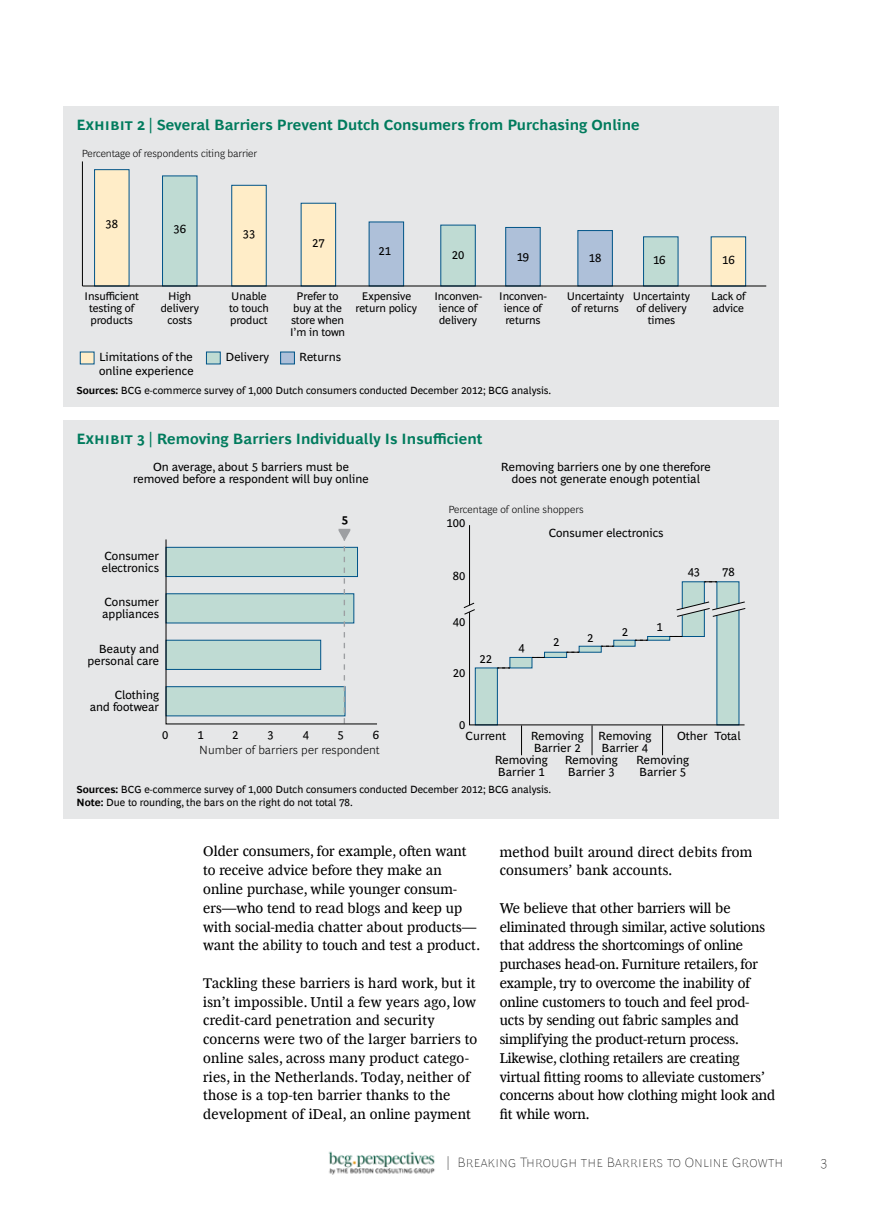
<style>
.page{position:relative;width:893px;height:1212px;background:#fff}
.page>*{position:absolute;margin:0;border:0;box-sizing:border-box;transform-origin:0 0}
.t1{font:700 15px "Henderson BCG Sans";letter-spacing:.005em;color:#007b5d}
.t2{font:14.25px/18.8px "Henderson BCG Serif";letter-spacing:-.005em;color:#000}
.t3{font:14.25px/18.8px "Henderson BCG Serif";letter-spacing:.015em;color:#000}
.t4{font:100 13.5px "Henderson BCG Sans";letter-spacing:.01em;color:#000}
.t5{font:12px/12px "Henderson BCG Sans";color:#000}
.t6{font:300 12px "Henderson BCG Sans";color:#000}
.t7{font:700 12px "Henderson BCG Sans";color:#000}
.t8{font:11.25px/12px "Henderson BCG Sans";letter-spacing:-.01em;color:#000;text-align:center}
.t9{font:10.5px/12.8px "Henderson BCG Sans";color:#000}
.t10{font:300 10.5px "Henderson BCG Sans";letter-spacing:-.01em;color:#000}
.s1{font-weight:700}
</style>
<div class="page">
<img style="left:328px;top:1151px;width:107px;height:24px">
<div style="left:64px;top:106px;width:715px;height:300px;background:#e6e7e8"></div>
<div style="left:94px;top:169px;width:36px;height:117px;background:#ffedc8;border:1px solid #005488"></div>
<div style="left:231px;top:185px;width:36px;height:101px;background:#ffedc8;border:1px solid #005488"></div>
<div style="left:301px;top:203px;width:35px;height:83px;background:#ffedc8;border:1px solid #005488"></div>
<div style="left:711px;top:236px;width:35px;height:50px;background:#ffedc8;border:1px solid #005488"></div>
<div style="left:80px;top:352px;width:14px;height:12px;background:#ffedc8;border:1px solid #005488"></div>
<div style="left:162px;top:175px;width:35px;height:111px;background:#bfdbd3;border:1px solid #005488"></div>
<div style="left:440px;top:225px;width:36px;height:61px;background:#bfdbd3;border:1px solid #005488"></div>
<div style="left:643px;top:236px;width:35px;height:50px;background:#bfdbd3;border:1px solid #005488"></div>
<div style="left:206px;top:352px;width:15px;height:12px;background:#bfdbd3;border:1px solid #005488"></div>
<div style="left:369px;top:221px;width:35px;height:65px;background:#aec0d9;border:1px solid #005488"></div>
<div style="left:505px;top:227px;width:36px;height:59px;background:#aec0d9;border:1px solid #005488"></div>
<div style="left:577px;top:230px;width:36px;height:56px;background:#aec0d9;border:1px solid #005488"></div>
<div style="left:280px;top:352px;width:15px;height:12px;background:#aec0d9;border:1px solid #005488"></div>
<hr style="left:82px;top:286px;width:684px;height:1px;background:#000">
<hr style="left:82px;top:161px;width:1px;height:125px;background:#000">
<div style="left:64px;top:420px;width:715px;height:399px;background:#e6e7e8"></div>
<svg style="left:469px;top:525px;width:276px;height:201px"></svg>
<svg style="left:165px;top:528px;width:212px;height:197px"></svg>
<svg style="left:704px;top:581px;width:13px;height:1px"></svg>
<svg style="left:670px;top:636px;width:12px;height:1px"></svg>
<svg style="left:635px;top:640px;width:13px;height:1px"></svg>
<svg style="left:601px;top:646px;width:13px;height:1px"></svg>
<svg style="left:567px;top:652px;width:12px;height:1px"></svg>
<svg style="left:532px;top:657px;width:12px;height:1px"></svg>
<svg style="left:497px;top:667px;width:13px;height:1px"></svg>
<svg style="left:463px;top:602px;width:13px;height:13px"></svg>
<svg style="left:670px;top:601px;width:76px;height:16px"></svg>
<hr style="left:521px;top:725px;width:1px;height:30px;background:#000">
<hr style="left:592px;top:725px;width:1px;height:30px;background:#000">
<hr style="left:662px;top:725px;width:1px;height:30px;background:#000">
<p class="t1" style="left:77px;top:114px;width:565px">Exhibit 2 | Several Barriers Prevent Dutch Consumers from Purchasing Online</p>
<p class="t10" style="left:82px;top:146px;width:177px">Percentage of respondents citing barrier</p>
<p class="t5" style="left:106px;top:217px;width:14px">38</p>
<p class="t5" style="left:174px;top:222px;width:14px">36</p>
<p class="t5" style="left:243px;top:227px;width:14px">33</p>
<p class="t5" style="left:312px;top:235px;width:14px">27</p>
<p class="t5" style="left:379px;top:244px;width:14px">21</p>
<p class="t5" style="left:452px;top:248px;width:14px">20</p>
<p class="t5" style="left:517px;top:250px;width:14px">19</p>
<p class="t5" style="left:589px;top:251px;width:14px">18</p>
<p class="t5" style="left:653px;top:253px;width:14px">16</p>
<p class="t5" style="left:722px;top:253px;width:14px">16</p>
<p class="t8" style="left:85px;top:289px;width:56px">Insufficient testing of products</p>
<p class="t8" style="left:229px;top:289px;width:41px;text-align:left">Unable to touch product</p>
<p class="t8" style="left:290px;top:289px;width:56px">Prefer to buy at the store when<br>I’m in town</p>
<p class="t8" style="left:356px;top:289px;width:63px">Expensive return policy</p>
<p class="t8" style="left:434px;top:289px;width:49px">Inconven&shy;ience of delivery</p>
<p class="t8" style="left:499px;top:289px;width:49px">Inconven&shy;ience of returns</p>
<p class="t8" style="left:567px;top:289px;width:59px">Uncertainty of returns</p>
<p class="t8" style="left:633px;top:289px;width:59px">Uncertainty of delivery times</p>
<p class="t8" style="left:711px;top:289px;width:36px;text-align:left">Lack of advice</p>
<p class="t8" style="left:161px;top:289px;width:40px">High delivery costs</p>
<p class="t5" style="left:99px;top:349px;width:96px;line-height:13.5px">Limitations of the online experience</p>
<p class="t5" style="left:226px;top:350px;width:45px">Delivery</p>
<p class="t5" style="left:299px;top:350px;width:43px">Returns</p>
<p class="t9" style="left:77px;top:383px;width:476px"><span class="s1">Sources:</span> BCG e-commerce survey of 1,000 Dutch consumers conducted December 2012; BCG analysis.</p>
<p class="t1" style="left:77px;top:428px;width:408px">Exhibit 3 | Removing Barriers Individually Is Insufficient</p>
<p class="t5" style="left:133px;top:459px;width:237px;text-align:center">On average, about 5 barriers must be removed before a respondent will buy online</p>
<p class="t5" style="left:501px;top:459px;width:211px;text-align:center">Removing barriers one by one therefore does not generate enough potential</p>
<p class="t5" style="left:102px;top:549px;width:59px">Consumer electronics</p>
<p class="t5" style="left:102px;top:595px;width:58px">Consumer appliances</p>
<p class="t5" style="left:88px;top:642px;width:73px;text-align:right">Beauty and personal care</p>
<p class="t5" style="left:90px;top:688px;width:71px;text-align:right">Clothing<br>and footwear</p>
<p class="t7" style="left:342px;top:511px;width:8px">5</p>
<p class="t5" style="left:162px;top:728px;width:8px">0</p>
<p class="t5" style="left:198px;top:728px;width:8px">1</p>
<p class="t5" style="left:232px;top:728px;width:8px">2</p>
<p class="t5" style="left:268px;top:728px;width:8px">3</p>
<p class="t5" style="left:303px;top:728px;width:8px">4</p>
<p class="t5" style="left:338px;top:728px;width:8px">5</p>
<p class="t5" style="left:373px;top:728px;width:8px">6</p>
<p class="t6" style="left:199px;top:741px;width:182px">Number of barriers per respondent</p>
<p class="t10" style="left:448px;top:502px;width:137px">Percentage of online shoppers</p>
<p class="t5" style="left:549px;top:526px;width:116px">Consumer electronics</p>
<p class="t5" style="left:447px;top:516px;width:20px">100</p>
<p class="t5" style="left:453px;top:569px;width:14px">80</p>
<p class="t5" style="left:453px;top:615px;width:14px">40</p>
<p class="t5" style="left:453px;top:666px;width:14px">20</p>
<p class="t5" style="left:479px;top:652px;width:14px">22</p>
<p class="t5" style="left:519px;top:641px;width:8px">4</p>
<p class="t5" style="left:553px;top:635px;width:8px">2</p>
<p class="t5" style="left:587px;top:631px;width:8px">2</p>
<p class="t5" style="left:622px;top:625px;width:8px">2</p>
<p class="t5" style="left:656px;top:620px;width:8px">1</p>
<p class="t5" style="left:688px;top:565px;width:14px">43</p>
<p class="t5" style="left:722px;top:565px;width:14px">78</p>
<p class="t5" style="left:459px;top:718px;width:8px">0</p>
<p class="t5" style="left:531px;top:729px;width:55px">Removing</p>
<p class="t5" style="left:534px;top:741px;width:48px">Barrier 2</p>
<p class="t5" style="left:495px;top:753px;width:55px">Removing</p>
<p class="t5" style="left:498px;top:765px;width:48px">Barrier 1</p>
<p class="t5" style="left:598px;top:729px;width:55px">Removing</p>
<p class="t5" style="left:601px;top:741px;width:48px">Barrier 4</p>
<p class="t5" style="left:565px;top:753px;width:55px">Removing</p>
<p class="t5" style="left:568px;top:765px;width:48px">Barrier 3</p>
<p class="t5" style="left:466px;top:729px;width:42px">Current</p>
<p class="t5" style="left:714px;top:729px;width:28px">Total</p>
<p class="t5" style="left:677px;top:729px;width:32px">Other</p>
<p class="t5" style="left:636px;top:753px;width:55px">Removing<br>Barrier 5</p>
<p class="t9" style="left:77px;top:783px;width:476px"><span class="s1">Sources:</span> BCG e-commerce survey of 1,000 Dutch consumers conducted December 2012; BCG analysis.<br><span class="s1">Note:</span> Due to rounding, the bars on the right do not total 78.</p>
<p class="t2" style="left:203px;top:841px;width:279px">Older consumers, for example, often want to receive advice before they make an online purchase, while younger consum&shy;ers—who tend to read blogs and keep up with social-media chatter about products— want the ability to touch and test a product.</p>
<p class="t3" style="left:203px;top:972px;width:276px">Tackling these barriers is hard work, but it isn’t impossible. Until a few years ago, low credit-card penetration and security concerns were two of the larger barriers to online sales, across many product catego&shy;ries, in the Netherlands. Today, neither of those is a top-ten barrier thanks to the development of iDeal, an online payment</p>
<p class="t3" style="left:500px;top:841px;width:254px">method built around direct debits from consumers’ bank accounts.</p>
<p class="t2" style="left:500px;top:897px;width:277px">We believe that other barriers will be eliminated through similar, active solutions that address the shortcomings of online purchases head-on. Furniture retailers, for example, try to overcome the inability of online customers to touch and feel prod&shy;ucts by sending out fabric samples and simplifying the product-return process.<br>Likewise, clothing retailers are creating virtual fitting rooms to alleviate customers’ concerns about how clothing might look and fit while worn.</p>
<p class="t4" style="left:446px;top:1152px;width:338px">| Breaking Through the Barriers to Online Growth</p>
<p class="t4" style="left:820px;top:1152px;width:9px">3</p>
</div>
